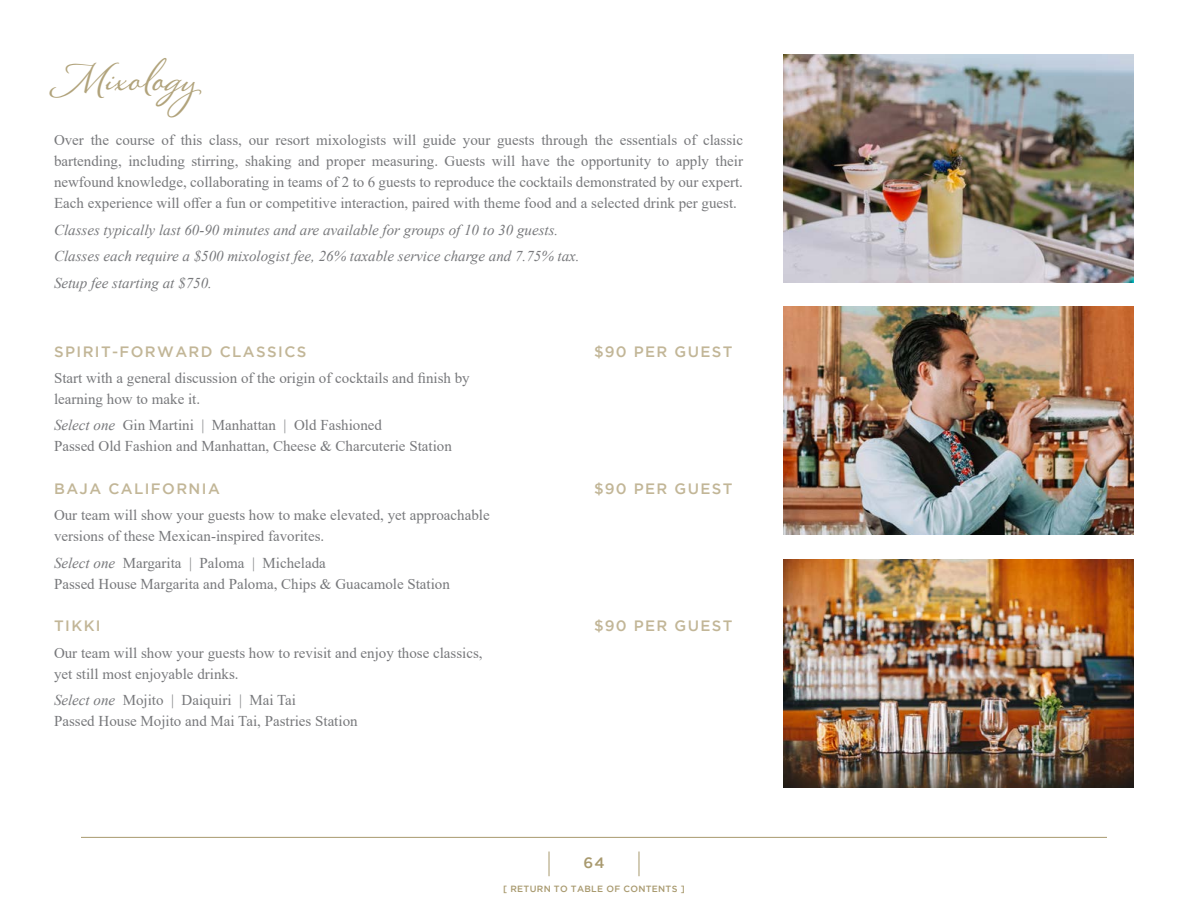
<style>
.page{position:relative;width:1188px;height:918px;background:#fff}
.page>*{position:absolute;margin:0;border:0;box-sizing:border-box;transform-origin:0 0}
.t1{font:700 48px "Montague Script";color:#b1a37b}
.t2{font:15px/21px "Times New Roman";color:#77787b}
.t3{font:italic 15px/26.4px "Times New Roman";color:#77787b}
.t4{font:500 15px "Gotham";letter-spacing:.095em;color:#c2b697}
.t5{font:500 15px "Gotham";color:#a8996e}
.t6{font:500 9px "Gotham";letter-spacing:.035em;color:#a8996e}
.s1{font-style:italic}
</style>
<div class="page">
<svg style="left:549px;top:852px;width:1px;height:24px"></svg>
<svg style="left:639px;top:852px;width:1px;height:24px"></svg>
<hr style="left:81px;top:837px;width:1026px;height:1px;background:#a8996e">
<img style="left:784px;top:54px;width:350px;height:228px">
<img style="left:784px;top:307px;width:350px;height:228px">
<img style="left:784px;top:559px;width:350px;height:228px">
<h1 class="t1" style="left:54px;top:45px;width:145px">Mixology</h1>
<p class="t2" style="left:54px;top:129px;width:691px;text-align:justify">Over the course of this class, our resort mixologists will guide your guests through the essentials of classic bartending, including stirring, shaking and proper measuring. Guests will have the opportunity to apply their newfound knowledge, collaborating in teams of 2 to 6 guests to reproduce the cocktails demonstrated by our expert.<br>Each experience will offer a fun or competitive interaction, paired with theme food and a selected drink per guest.</p>
<p class="t3" style="left:54px;top:216px;width:527px">Classes typically last 60-90 minutes and are available for groups of 10 to 30 guests.<br>Classes each require a $500 mixologist fee, 26% taxable service charge and 7.75% tax.<br>Setup fee starting at $750.</p>
<p class="t4" style="left:54px;top:343px;width:254px">SPIRIT-FORWARD CLASSICS</p>
<p class="t4" style="left:594px;top:343px;width:140px">$90 PER GUEST</p>
<p class="t2" style="left:54px;top:367px;width:417px">Start with a general discussion of the origin of cocktails and finish by learning how to make it.</p>
<p class="t2" style="left:54px;top:414px;width:399px"><span class="s1">Select one</span> Gin Martini | Manhattan | Old Fashioned<br>Passed Old Fashion and Manhattan, Cheese &amp; Charcuterie Station</p>
<p class="t4" style="left:54px;top:480px;width:167px">BAJA CALIFORNIA</p>
<p class="t4" style="left:594px;top:480px;width:140px">$90 PER GUEST</p>
<p class="t2" style="left:54px;top:504px;width:437px">Our team will show your guests how to make elevated, yet approachable versions of these Mexican-inspired favorites.</p>
<p class="t2" style="left:54px;top:552px;width:397px"><span class="s1">Select one</span> Margarita | Paloma | Michelada<br>Passed House Margarita and Paloma, Chips &amp; Guacamole Station</p>
<p class="t4" style="left:54px;top:618px;width:48px">TIKKI</p>
<p class="t4" style="left:594px;top:618px;width:140px">$90 PER GUEST</p>
<p class="t2" style="left:54px;top:642px;width:430px">Our team will show your guests how to revisit and enjoy those classics, yet still most enjoyable drinks.</p>
<p class="t2" style="left:54px;top:689px;width:305px"><span class="s1">Select one</span> Mojito | Daiquiri | Mai Tai<br>Passed House Mojito and Mai Tai, Pastries Station</p>
<p class="t5" style="left:583px;top:854px;width:23px">64</p>
<p class="t6" style="left:503px;top:883px;width:183px">[ RETURN TO TABLE OF CONTENTS ]</p>
</div>
